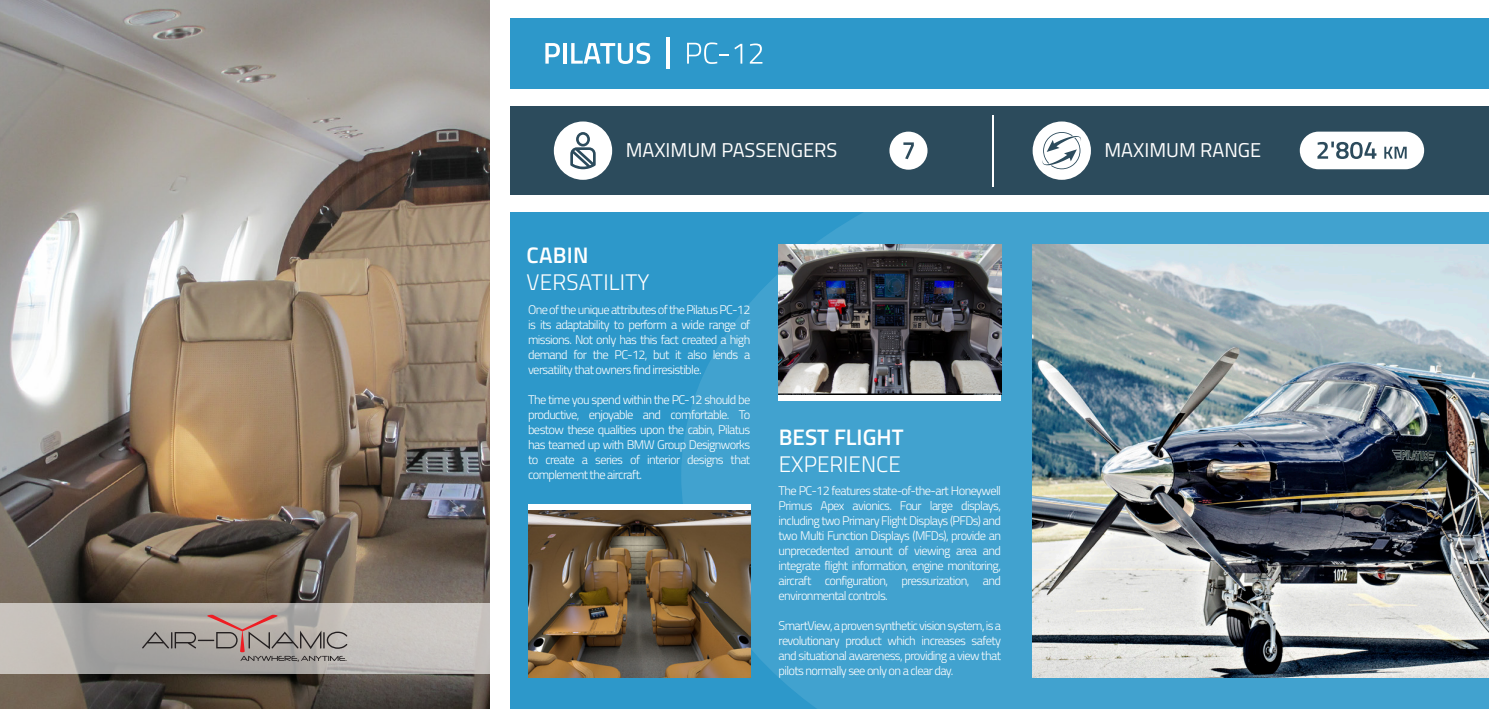
<style>
.page{position:relative;width:1489px;height:709px;background:#fff}
.page>*{position:absolute;margin:0;border:0;box-sizing:border-box;transform-origin:0 0}
.t1{font:300 22.5px "Titillium Web";color:#fff}
.t2{font:600 22.5px "Titillium Web";color:#fff}
.t3{font:20px "Titillium Web";color:#fff}
.t4{font:300 12.5px/15px "Titillium Web";letter-spacing:-.05em;color:#fff;text-align:justify}
</style>
<div class="page">
<div style="left:510px;top:18px;width:978px;height:71px;background:#2d98ca"></div>
<div style="left:510px;top:106px;width:978px;height:89px;background:#2c4b5c"></div>
<div style="left:510px;top:213px;width:978px;height:496px;background:#2d98ca"></div>
<svg style="left:681px;top:213px;width:807px;height:496px;background:#3fa0cd"></svg>
<svg style="left:545px;top:43px;width:15px;height:21px"></svg>
<hr style="left:563px;top:43px;width:3px;height:21px;background:#fff">
<svg style="left:571px;top:43px;width:79px;height:21px"></svg>
<svg style="left:687px;top:42px;width:41px;height:22px"></svg>
<svg style="left:734px;top:44px;width:8px;height:20px"></svg>
<svg style="left:749px;top:44px;width:13px;height:20px"></svg>
<div style="left:554px;top:121px;width:58px;height:59px;background:#fff;border-radius:50%"></div>
<svg style="left:570px;top:132px;width:25px;height:37px"></svg>
<div style="left:889px;top:132px;width:38px;height:38px;background:#fff;border-radius:50%"></div>
<div style="left:1032px;top:121px;width:58px;height:59px;background:#fff;border-radius:50%"></div>
<svg style="left:903px;top:142px;width:10px;height:17px"></svg>
<hr style="left:992px;top:115px;width:1px;height:71px;background:#fff">
<svg style="left:1042px;top:132px;width:38px;height:37px"></svg>
<div style="left:1299px;top:132px;width:124px;height:37px;background:#fff;border-radius:19px"></div>
<svg style="left:1317px;top:142px;width:59px;height:17px"></svg>
<svg style="left:1384px;top:147px;width:22px;height:12px"></svg>
<hr style="left:666px;top:37px;width:3px;height:32px;background:#fff">
<div style="left:778px;top:394px;width:222px;height:7px;background:#fff"></div>
<div style="left:528px;top:504px;width:222px;height:6px;background:#fff"></div>
<img style="left:0;top:0;width:489px;height:709px">
<svg style="left:0;top:602px;width:489px;height:71px;background:#b8b4b0"></svg>
<svg style="left:142px;top:614px;width:205px;height:47px;background:#a69c98"></svg>
<img style="left:1032px;top:244px;width:456px;height:433px">
<img style="left:778px;top:244px;width:222px;height:150px">
<img style="left:528px;top:510px;width:222px;height:167px">
<h2 class="t3" style="left:625px;top:135px;width:213px">MAXIMUM PASSENGERS</h2>
<h2 class="t3" style="left:1104px;top:135px;width:158px">MAXIMUM RANGE</h2>
<h1 class="t2" style="left:526px;top:238px;width:63px">CABIN</h1>
<h1 class="t1" style="left:526px;top:266px;width:124px">VERSATILITY</h1>
<p class="t4" style="left:528px;top:301px;width:224px">One of the unique attributes of the Pilatus PC-12 is its adaptability to perform a wide range of missions. Not only has this fact created a high demand for the PC-12, but it also lends a versatility that owners find irresistible.</p>
<p class="t4" style="left:528px;top:391px;width:224px">The time you spend within the PC-12 should be productive, enjoyable and comfortable. To bestow these qualities upon the cabin, Pilatus has teamed up with BMW Group Designworks to create a series of interior designs that complement the aircraft.</p>
<h1 class="t2" style="left:778px;top:420px;width:126px">BEST FLIGHT</h1>
<h1 class="t1" style="left:778px;top:448px;width:124px">EXPERIENCE</h1>
<p class="t4" style="left:778px;top:482px;width:224px">The PC-12 features state-of-the-art Honeywell Primus Apex avionics. Four large displays, including two Primary Flight Displays (PFDs) and two Multi Function Displays (MFDs), provide an unprecedented amount of viewing area and integrate flight information, engine monitoring, aircraft configuration, pressurization, and environmental controls.</p>
<p class="t4" style="left:778px;top:617px;width:224px">SmartView, a proven synthetic vision system, is a revolutionary product which increases safety and situational awareness, providing a view that pilots normally see only on a clear day.</p>
</div>
